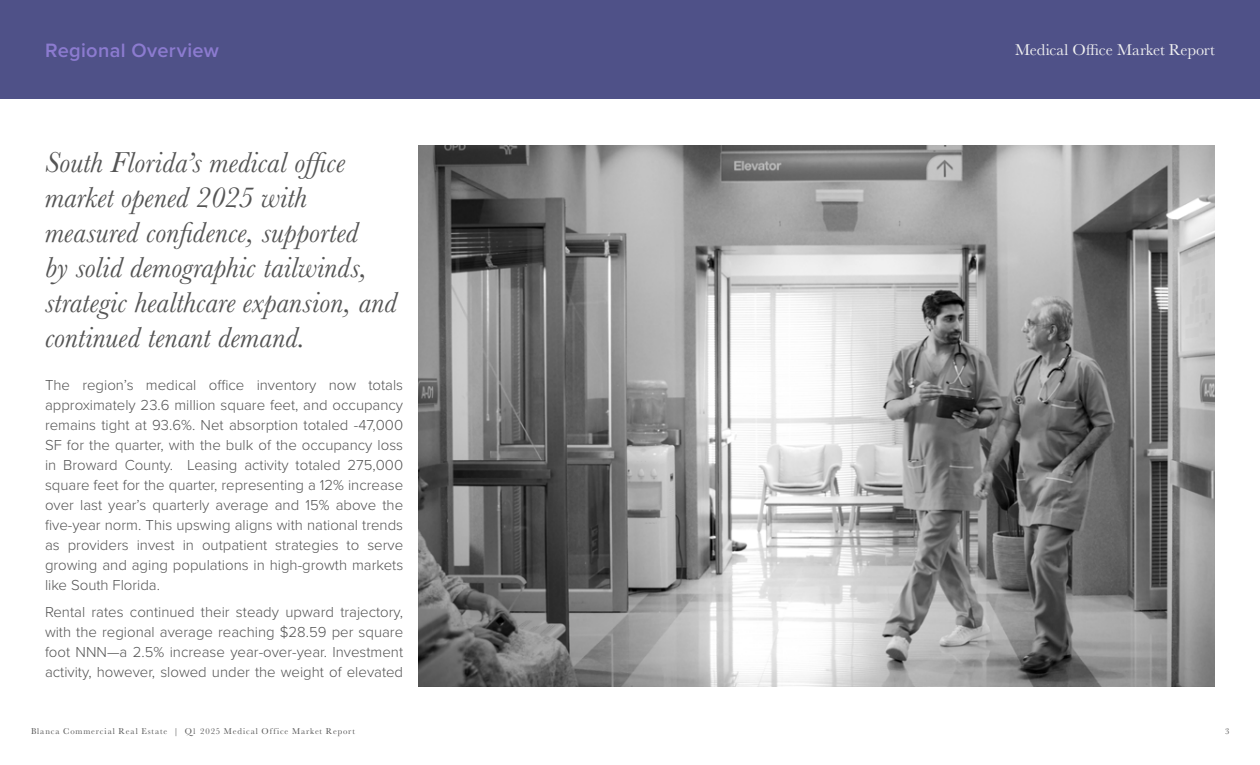
<style>
.page{position:relative;width:1260px;height:765px;background:#fff}
.page>*{position:absolute;margin:0;border:0;box-sizing:border-box;transform-origin:0 0}
.t1{font:italic 30px/35px "Baskerville";letter-spacing:.005em;color:#545454}
.t2{font:600 20px "Proxima Nova";letter-spacing:.015em;color:#8c7bd0}
.t3{font:16.25px "Baskerville";color:#efeff0}
.t4{font:300 15px/20px "Proxima Nova";color:#545454;text-align:justify}
.t5{font:8.75px "Baskerville";letter-spacing:.1em;color:#545454}
</style>
<div class="page">
<div style="left:0;top:0;width:1260px;height:98px;background:#4f5188"></div>
<img style="left:418px;top:146px;width:797px;height:541px">
<h2 class="t2" style="left:45px;top:35px;width:175px">Regional Overview</h2>
<h1 class="t1" style="left:45px;top:145px;width:354px">South Florida’s medical office market opened 2025 with measured confidence, supported<br>by solid demographic tailwinds, strategic healthcare expansion, and continued tenant demand.</h1>
<p class="t4" style="left:45px;top:374px;width:360px">The region’s medical office inventory now totals approximately 23.6 million square feet, and occupancy remains tight at 93.6%. Net absorption totaled -47,000<br>SF for the quarter, with the bulk of the occupancy loss in Broward County. Leasing activity totaled 275,000 square feet for the quarter, representing a 12% increase over last year’s quarterly average and 15% above the five-year norm. This upswing aligns with national trends as providers invest in outpatient strategies to serve growing and aging populations in high-growth markets like South Florida.</p>
<p class="t4" style="left:45px;top:602px;width:360px">Rental rates continued their steady upward trajectory, with the regional average reaching $28.59 per square foot NNN—a 2.5% increase year-over-year. Investment activity, however, slowed under the weight of elevated</p>
<p class="t3" style="left:1015px;top:39px;width:201px">Medical Office Market Report</p>
<p class="t5" style="left:31px;top:726px;width:326px">Blanca Commercial Real Estate | Q1 2025 Medical Office Market Report</p>
<p class="t5" style="left:1225px;top:726px;width:6px">3</p>
</div>
